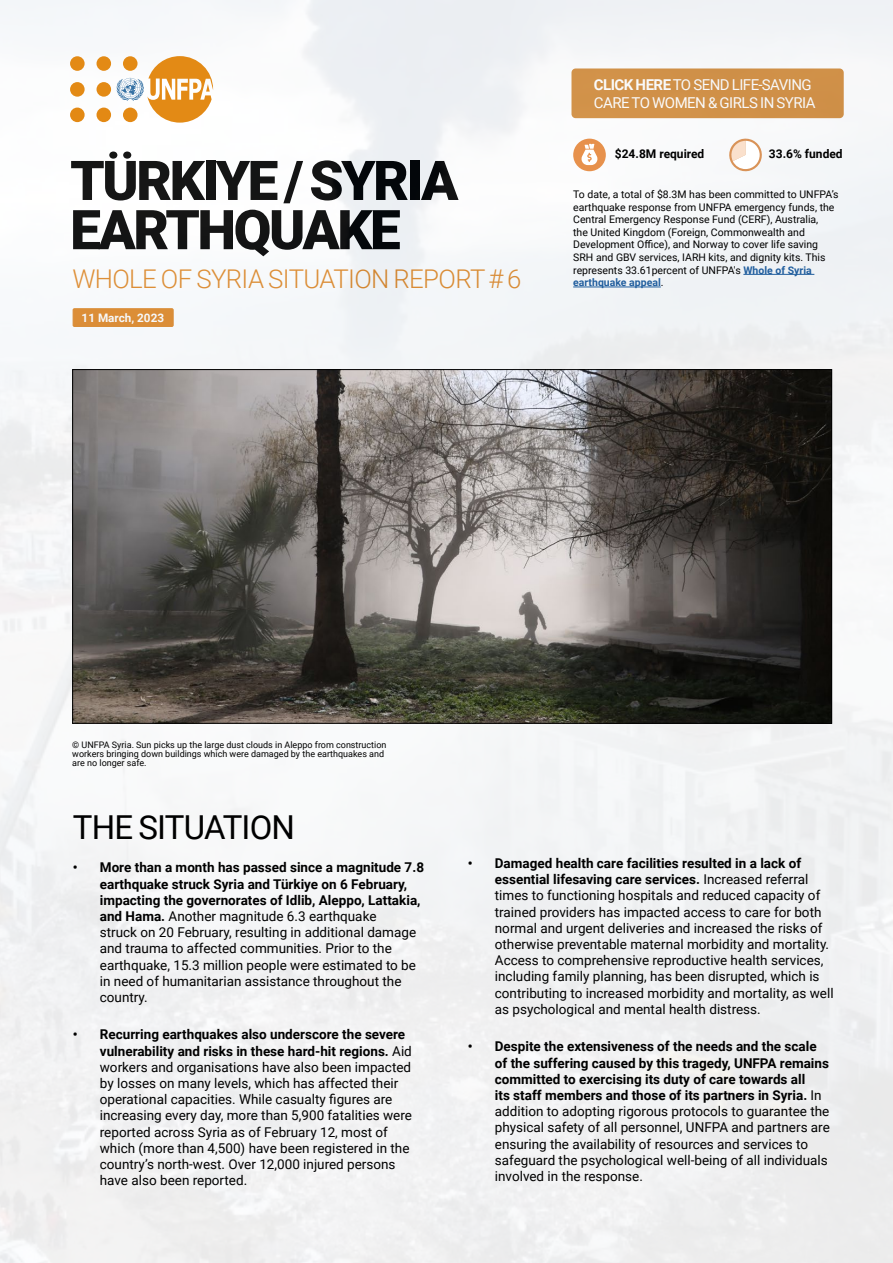
<style>
.page{position:relative;width:893px;height:1263px;background:#fff}
.page>*{position:absolute;margin:0;border:0;box-sizing:border-box;transform-origin:0 0}
.t1{font:900 54.9px/49.2px "Roboto";letter-spacing:-.045em;color:#000}
.t2{font:33px "Roboto";letter-spacing:-.025em;color:#000}
.t3{font:300 25.8px "Roboto";letter-spacing:-.025em;color:#e28a29}
.t4{font:15px/18px "Roboto";letter-spacing:-.035em;color:#fff}
.t5{font:13.5px/16.2px "Roboto";color:#000}
.t6{font:700 12px "Roboto";color:#000}
.t7{font:700 11.7px "Roboto";color:#fff}
.t8{font:10.5px/12.6px "Roboto";color:#000}
.t9{font:9px/9px "Roboto";color:#000}
.s1{font-weight:700}
.s2{font-weight:700;color:#215e9e}
</style>
<div class="page">
<img style="left:0;top:0;width:893px;height:1263px">
<img style="left:74px;top:371px;width:756px;height:351px">
<svg style="left:117px;top:56px;width:96px;height:67px"></svg>
<div style="left:97px;top:82px;width:14px;height:15px;background:#e38a15;border-radius:50%"></div>
<div style="left:70px;top:56px;width:15px;height:15px;background:#e38a15;border-radius:50%"></div>
<div style="left:70px;top:82px;width:15px;height:15px;background:#e38a15;border-radius:50%"></div>
<div style="left:70px;top:108px;width:15px;height:14px;background:#e38914;border-radius:50%"></div>
<div style="left:97px;top:108px;width:14px;height:14px;background:#e38914;border-radius:50%"></div>
<div style="left:123px;top:108px;width:15px;height:14px;background:#e38914;border-radius:50%"></div>
<div style="left:123px;top:56px;width:15px;height:15px;background:#e38a15;border-radius:50%"></div>
<div style="left:97px;top:56px;width:14px;height:15px;background:#e38a15;border-radius:50%"></div>
<div style="left:573px;top:139px;width:33px;height:32px;background:#e7914c;border-radius:50%"></div>
<svg style="left:581px;top:144px;width:17px;height:21px"></svg>
<hr style="left:743px;top:274px;width:71px;height:1px;background:#215e9e">
<hr style="left:573px;top:287px;width:88px;height:1px;background:#215e9e">
<svg style="left:727px;top:136px;width:37px;height:38px"></svg>
<h1 class="t1" style="left:70px;top:154px;width:390px">TÜRKIYE / SYRIA<br>EARTHQUAKE</h1>
<h3 class="t3" style="left:72px;top:261px;width:451px">WHOLE OF SYRIA SITUATION REPORT # 6</h3>
<p class="t7" style="left:82px;top:309px;width:84px">11 March, 2023</p>
<p class="t4" style="left:594px;top:75px;width:223px"><span class="s1">CLICK HERE</span> TO SEND LIFE-SAVING<br>CARE TO WOMEN &amp; GIRLS IN SYRIA</p>
<p class="t6" style="left:615px;top:146px;width:91px">$24.8M required</p>
<p class="t6" style="left:769px;top:146px;width:75px">33.6% funded</p>
<p class="t8" style="left:573px;top:188px;width:267px">To date, a total of $8.3M has been committed to UNFPA’s earthquake response from UNFPA emergency funds, the Central Emergency Response Fund (CERF), Australia,<br>the United Kingdom (Foreign, Commonwealth and Development Office), and Norway to cover life saving SRH and GBV services, IARH kits, and dignity kits. This represents 33.61percent of UNFPA's <span class="s2">Whole of Syria earthquake appeal</span>.</p>
<p class="t9" style="left:72px;top:740px;width:316px">© UNFPA Syria. Sun picks up the large dust clouds in Aleppo from construction workers bringing down buildings which were damaged by the earthquakes and are no longer safe.</p>
<h2 class="t2" style="left:73px;top:804px;width:224px">THE SITUATION</h2>
<p class="t5" style="left:100px;top:859px;width:326px;text-indent:-27px"><span class="s1">• More than a month has passed since a magnitude 7.8 earthquake struck Syria and Türkiye on 6 February, impacting the governorates of Idlib, Aleppo, Lattakia, and Hama.</span> Another magnitude 6.3 earthquake<br>struck on 20 February, resulting in additional damage and trauma to affected communities. Prior to the earthquake, 15.3 million people were estimated to be in need of humanitarian assistance throughout the country.</p>
<p class="t5" style="left:100px;top:1026px;width:314px;text-indent:-27px"><span class="s1">• Recurring earthquakes also underscore the severe vulnerability and risks in these hard-hit regions.</span> Aid workers and organisations have also been impacted by losses on many levels, which has affected their operational capacities. While casualty figures are increasing every day, more than 5,900 fatalities were reported across Syria as of February 12, most of which (more than 4,500) have been registered in the country’s north-west. Over 12,000 injured persons have also been reported.</p>
<p class="t5" style="left:495px;top:855px;width:340px;text-indent:-27px"><span class="s1">• Damaged health care facilities resulted in a lack of essential lifesaving care services.</span> Increased referral times to functioning hospitals and reduced capacity of trained providers has impacted access to care for both normal and urgent deliveries and increased the risks of otherwise preventable maternal morbidity and mortality.<br>Access to comprehensive reproductive health services, including family planning, has been disrupted, which is contributing to increased morbidity and mortality, as well as psychological and mental health distress.</p>
<p class="t5" style="left:495px;top:1038px;width:337px;text-indent:-27px"><span class="s1">• Despite the extensiveness of the needs and the scale of the suffering caused by this tragedy, UNFPA remains committed to exercising its duty of care towards all<br>its staff members and those of its partners in Syria.</span> In addition to adopting rigorous protocols to guarantee the physical safety of all personnel, UNFPA and partners are ensuring the availability of resources and services to safeguard the psychological well-being of all individuals involved in the response.</p>
</div>
